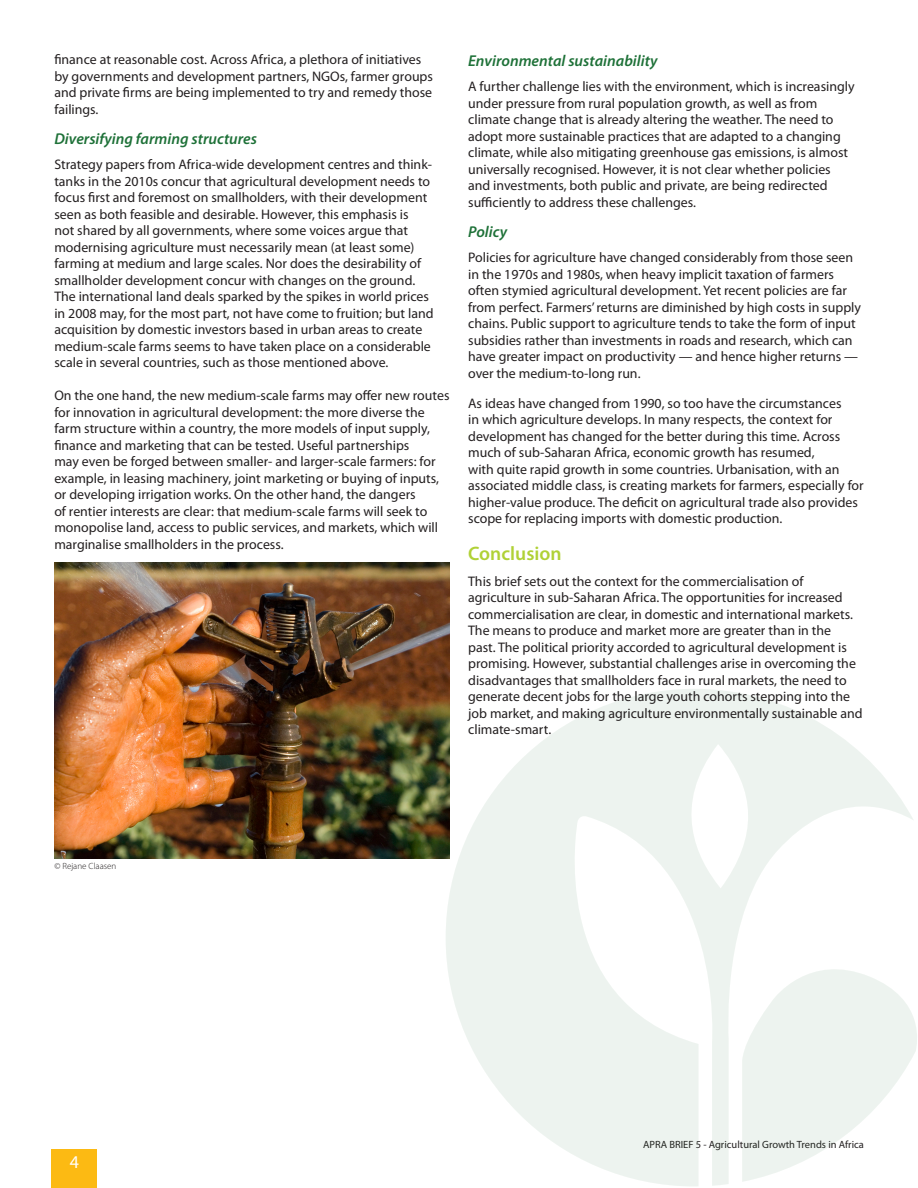
<style>
.page{position:relative;width:918px;height:1188px;background:#fff}
.page>*{position:absolute;margin:0;border:0;box-sizing:border-box;transform-origin:0 0}
.t1{font:600 19.5px "Myriad Pro";color:#b0d136}
.t2{font:18px "Myriad Pro";color:#fff}
.t3{font:italic 600 15.75px "Myriad Pro";color:#1e7138}
.t4{font:13.8px/16.5px "Myriad Pro";color:#231f20}
.t5{font:10.5px "Myriad Pro";color:#231f20}
.t6{font:300 9px "Myriad Pro";color:#231f20}
</style>
<div class="page">
<div style="left:52px;top:1149px;width:45px;height:39px;background:#fcba13"></div>
<svg style="left:446px;top:689px;width:468px;height:497px;fill:#edf3ef"></svg>
<img style="left:54px;top:563px;width:395px;height:295px">
<p class="t4" style="left:54px;top:51px;width:380px">finance at reasonable cost. Across Africa, a plethora of initiatives by governments and development partners, NGOs, farmer groups and private firms are being implemented to try and remedy those failings.</p>
<p class="t3" style="left:54px;top:129px;width:204px">Diversifying farming structures</p>
<p class="t4" style="left:54px;top:156px;width:381px">Strategy papers from Africa-wide development centres and think&shy;tanks in the 2010s concur that agricultural development needs to focus first and foremost on smallholders, with their development seen as both feasible and desirable. However, this emphasis is<br>not shared by all governments, where some voices argue that modernising agriculture must necessarily mean (at least some) farming at medium and large scales. Nor does the desirability of smallholder development concur with changes on the ground.<br>The international land deals sparked by the spikes in world prices in 2008 may, for the most part, not have come to fruition; but land acquisition by domestic investors based in urban areas to create medium-scale farms seems to have taken place on a considerable scale in several countries, such as those mentioned above.</p>
<p class="t4" style="left:54px;top:387px;width:397px">On the one hand, the new medium-scale farms may offer new routes for innovation in agricultural development: the more diverse the farm structure within a country, the more models of input supply, finance and marketing that can be tested. Useful partnerships<br>may even be forged between smaller- and larger-scale farmers: for example, in leasing machinery, joint marketing or buying of inputs, or developing irrigation works. On the other hand, the dangers<br>of rentier interests are clear: that medium-scale farms will seek to monopolise land, access to public services, and markets, which will marginalise smallholders in the process.</p>
<p class="t3" style="left:468px;top:51px;width:191px">Environmental sustainability</p>
<p class="t4" style="left:468px;top:78px;width:388px">A further challenge lies with the environment, which is increasingly under pressure from rural population growth, as well as from climate change that is already altering the weather. The need to adopt more sustainable practices that are adapted to a changing climate, while also mitigating greenhouse gas emissions, is almost universally recognised. However, it is not clear whether policies and investments, both public and private, are being redirected sufficiently to address these challenges.</p>
<p class="t3" style="left:468px;top:222px;width:40px">Policy</p>
<p class="t4" style="left:468px;top:249px;width:394px">Policies for agriculture have changed considerably from those seen in the 1970s and 1980s, when heavy implicit taxation of farmers often stymied agricultural development. Yet recent policies are far from perfect. Farmers’ returns are diminished by high costs in supply chains. Public support to agriculture tends to take the form of input subsidies rather than investments in roads and research, which can have greater impact on productivity — and hence higher returns — over the medium-to-long run.</p>
<p class="t4" style="left:468px;top:395px;width:397px">As ideas have changed from 1990, so too have the circumstances<br>in which agriculture develops. In many respects, the context for development has changed for the better during this time. Across much of sub-Saharan Africa, economic growth has resumed,<br>with quite rapid growth in some countries. Urbanisation, with an associated middle class, is creating markets for farmers, especially for higher-value produce. The deficit on agricultural trade also provides scope for replacing imports with domestic production.</p>
<p class="t1" style="left:468px;top:541px;width:95px">Conclusion</p>
<p class="t4" style="left:468px;top:573px;width:396px">This brief sets out the context for the commercialisation of agriculture in sub-Saharan Africa. The opportunities for increased commercialisation are clear, in domestic and international markets.<br>The means to produce and market more are greater than in the<br>past. The political priority accorded to agricultural development is promising. However, substantial challenges arise in overcoming the disadvantages that smallholders face in rural markets, the need to generate decent jobs for the large youth cohorts stepping into the job market, and making agriculture environmentally sustainable and climate-smart.</p>
<p class="t6" style="left:54px;top:861px;width:63px">© Rejane Claasen</p>
<h2 class="t2" style="left:70px;top:1151px;width:11px">4</h2>
<p class="t5" style="left:643px;top:1138px;width:222px">APRA BRIEF 5 - Agricultural Growth Trends in Africa</p>
</div>
